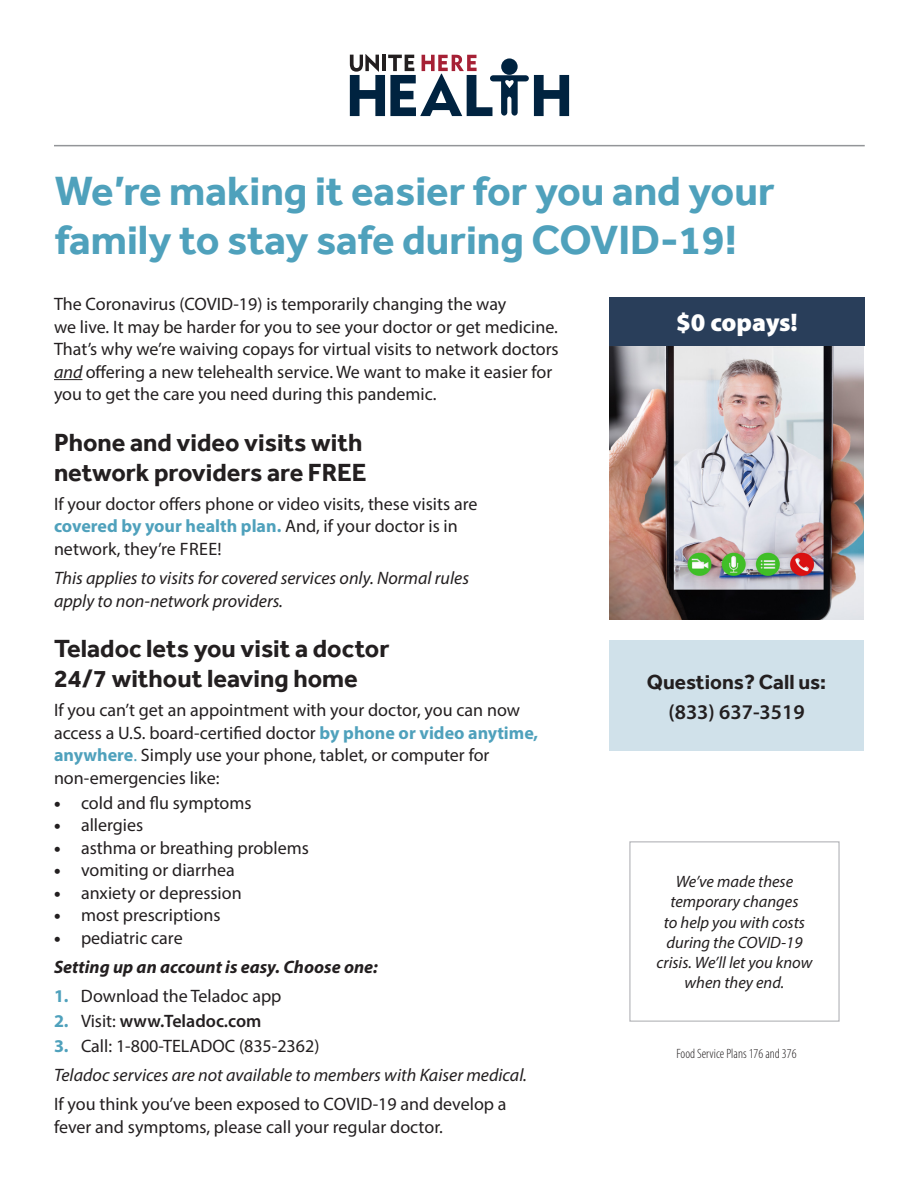
<style>
.page{position:relative;width:918px;height:1188px;background:#fff}
.page>*{position:absolute;margin:0;border:0;box-sizing:border-box;transform-origin:0 0}
.t1{font:700 42px/49.5px "Effra";color:#4fa1bc}
.t2{font:700 25.5px/30px "Effra";color:#231f20}
.t3{font:900 25.5px "Myriad Pro";letter-spacing:-.015em;color:#fff}
.t4{font:700 21px "Effra";color:#231f20}
.t5{font:600 21px "Myriad Pro";color:#231f20}
.t6{font:18px/22.5px "Myriad Pro";color:#231f20}
.t7{font:italic 18px/22.5px "Myriad Pro";color:#231f20}
.t8{font:italic 700 18px "Myriad Pro";color:#231f20}
.t9{font:600 18px "Myriad Pro";color:#231f20}
.t10{font:italic 16.5px/20.2px "Myriad Pro";color:#231f20;text-align:center}
.t11{font:300 condensed 13.5px "Myriad Pro";color:#231f20}
.s1{font-style:italic}
.s2{font-weight:700;color:#4fa1bc}
.s3{color:#4fa1bc}
.s4{font-weight:900}
.s5{font-weight:400}
</style>
<div class="page">
<svg style="left:54px;top:379px;width:28px;height:1px"></svg>
<img style="left:609px;top:346px;width:255px;height:274px">
<svg style="left:350px;top:54px;width:219px;height:62px"></svg>
<div style="left:609px;top:641px;width:255px;height:110px;background:#d0e1ea"></div>
<hr style="left:54px;top:145px;width:811px;height:1px;background:#939598">
<div style="left:629px;top:841px;width:211px;height:181px;border:1px solid #b2b3b7"></div>
<div style="left:609px;top:297px;width:256px;height:49px;background:#293e5a"></div>
<p class="t1" style="left:55px;top:166px;width:721px">We’re making it easier for you and your family to stay safe during COVID-19!</p>
<p class="t6" style="left:54px;top:293px;width:506px">The Coronavirus (COVID-19) is temporarily changing the way<br>we live. It may be harder for you to see your doctor or get medicine.<br>That’s why we’re waiving copays for virtual visits to network doctors <span class="s1">and</span> offering a new telehealth service. We want to make it easier for you to get the care you need during this pandemic.</p>
<p class="t2" style="left:54px;top:427px;width:314px">Phone and video visits with network providers are FREE</p>
<p class="t6" style="left:54px;top:492px;width:425px">If your doctor offers phone or video visits, these visits are <span class="s2">covered by your health plan.</span> And, if your doctor is in network, they’re FREE!</p>
<p class="t7" style="left:54px;top:566px;width:417px">This applies to visits for covered services only. Normal rules apply to non-network providers.</p>
<p class="t2" style="left:54px;top:633px;width:337px">Teladoc lets you visit a doctor<br>24/7 without leaving home</p>
<p class="t6" style="left:54px;top:699px;width:486px">If you can’t get an appointment with your doctor, you can now access a U.S. board-certified doctor <span class="s2">by phone or video anytime, anywhere</span><span class="s3">.</span> Simply use your phone, tablet, or computer for non-emergencies like:</p>
<p class="t6" style="left:54px;top:791px;width:199px"><span class="s4">•</span> cold and flu symptoms</p>
<p class="t6" style="left:54px;top:813px;width:91px"><span class="s4">•</span> allergies</p>
<p class="t6" style="left:54px;top:836px;width:256px"><span class="s4">•</span> asthma or breathing problems</p>
<p class="t6" style="left:54px;top:858px;width:182px"><span class="s4">•</span> vomiting or diarrhea</p>
<p class="t6" style="left:54px;top:881px;width:189px"><span class="s4">•</span> anxiety or depression</p>
<p class="t6" style="left:54px;top:903px;width:168px"><span class="s4">•</span> most prescriptions</p>
<p class="t6" style="left:54px;top:926px;width:130px"><span class="s4">•</span> pediatric care</p>
<p class="t8" style="left:54px;top:955px;width:325px">Setting up an account is easy. Choose one:</p>
<p class="t6" style="left:54px;top:984px;width:229px"><span class="s2">1.</span> Download the Teladoc app</p>
<p class="t9" style="left:54px;top:1009px;width:209px"><span class="s2">2.</span> <span class="s5">Visit:</span> www.Teladoc.com</p>
<p class="t6" style="left:54px;top:1034px;width:267px"><span class="s2">3.</span> Call: 1-800-TELADOC (835-2362)</p>
<p class="t7" style="left:54px;top:1064px;width:474px">Teladoc services are not available to members with Kaiser medical.</p>
<p class="t6" style="left:54px;top:1093px;width:454px">If you think you’ve been exposed to COVID-19 and develop a fever and symptoms, please call your regular doctor.</p>
<p class="t3" style="left:676px;top:305px;width:123px">$0 copays!</p>
<p class="t4" style="left:647px;top:669px;width:181px">Questions? Call us:</p>
<p class="t5" style="left:668px;top:698px;width:138px">(833) 637-3519</p>
<p class="t10" style="left:656px;top:871px;width:158px">We’ve made these temporary changes<br>to help you with costs during the COVID-19 crisis. We’ll let you know when they end.</p>
<p class="t11" style="left:677px;top:1045px;width:122px">Food Service Plans 176 and 376</p>
</div>
